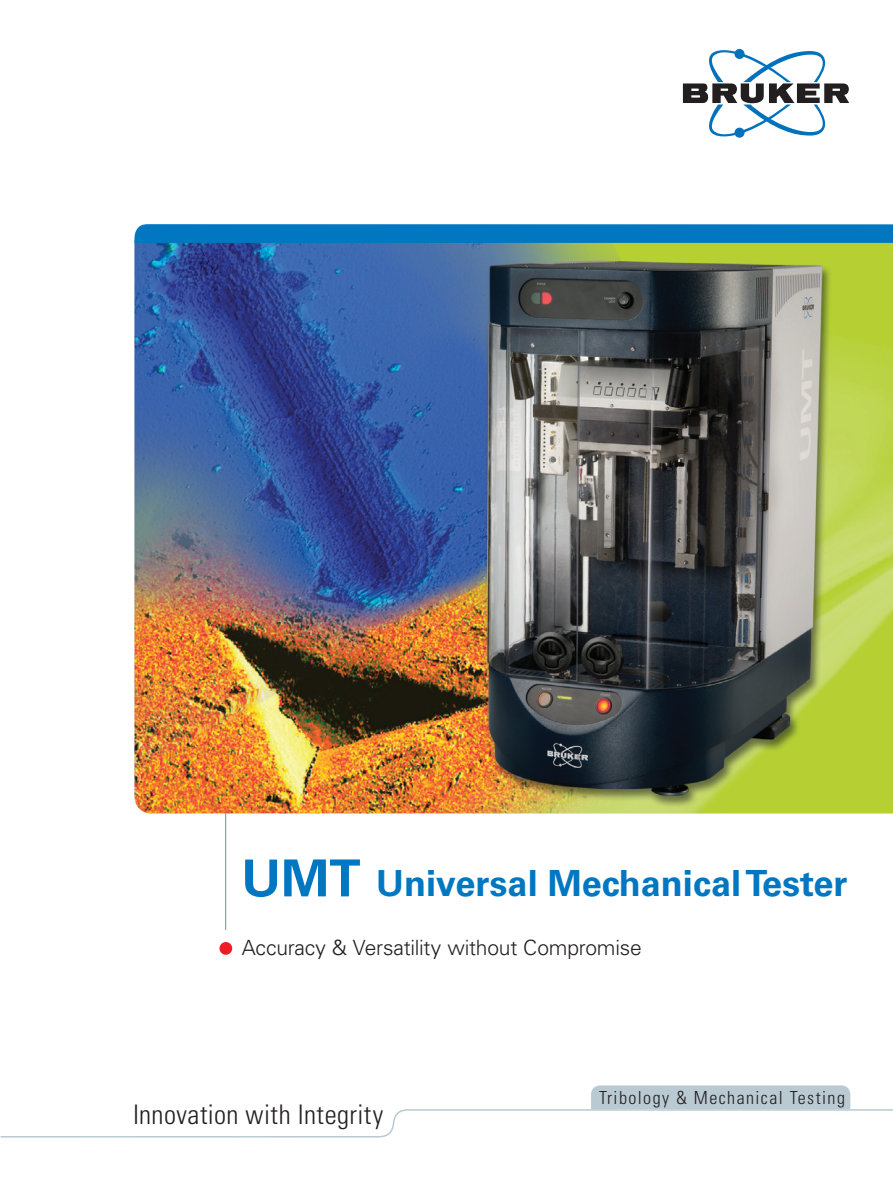
<style>
.page{position:relative;width:893px;height:1187px;background:#fff}
.page>*{position:absolute;margin:0;border:0;box-sizing:border-box;transform-origin:0 0}
.t1{font:700 36px "Univers LT Std";color:#0077c0}
.t2{font:300 condensed 27px "Univers LT Std";letter-spacing:.015em;color:#231f20}
.t3{font:300 21px "Univers LT Std";letter-spacing:-.01em;color:#231f20}
.t4{font:300 condensed 18px "Univers LT Std";letter-spacing:.08em;color:#231f20}
.s1{font-size:51px}
</style>
<div class="page">
<hr style="left:225px;top:716px;width:1px;height:213px;background:#738a95">
<div style="left:219px;top:941px;width:13px;height:13px;background:#ee1d23;border-radius:50%"></div>
<img style="left:134px;top:243px;width:759px;height:570px">
<svg style="left:683px;top:49px;width:166px;height:89px"></svg>
<svg style="left:0;top:1085px;width:893px;height:53px"></svg>
<svg style="left:134px;top:224px;width:759px;height:19px;background:#0579c0"></svg>
<h1 class="t1" style="left:241px;top:862px;width:608px"><span class="s1">UMT</span> Universal Mechanical Tester</h1>
<p class="t3" style="left:242px;top:934px;width:401px">Accuracy &amp; Versatility without Compromise</p>
<p class="t2" style="left:133px;top:1097px;width:252px">Innovation with Integrity</p>
<p class="t4" style="left:599px;top:1087px;width:247px">Tribology &amp; Mechanical Testing</p>
</div>
